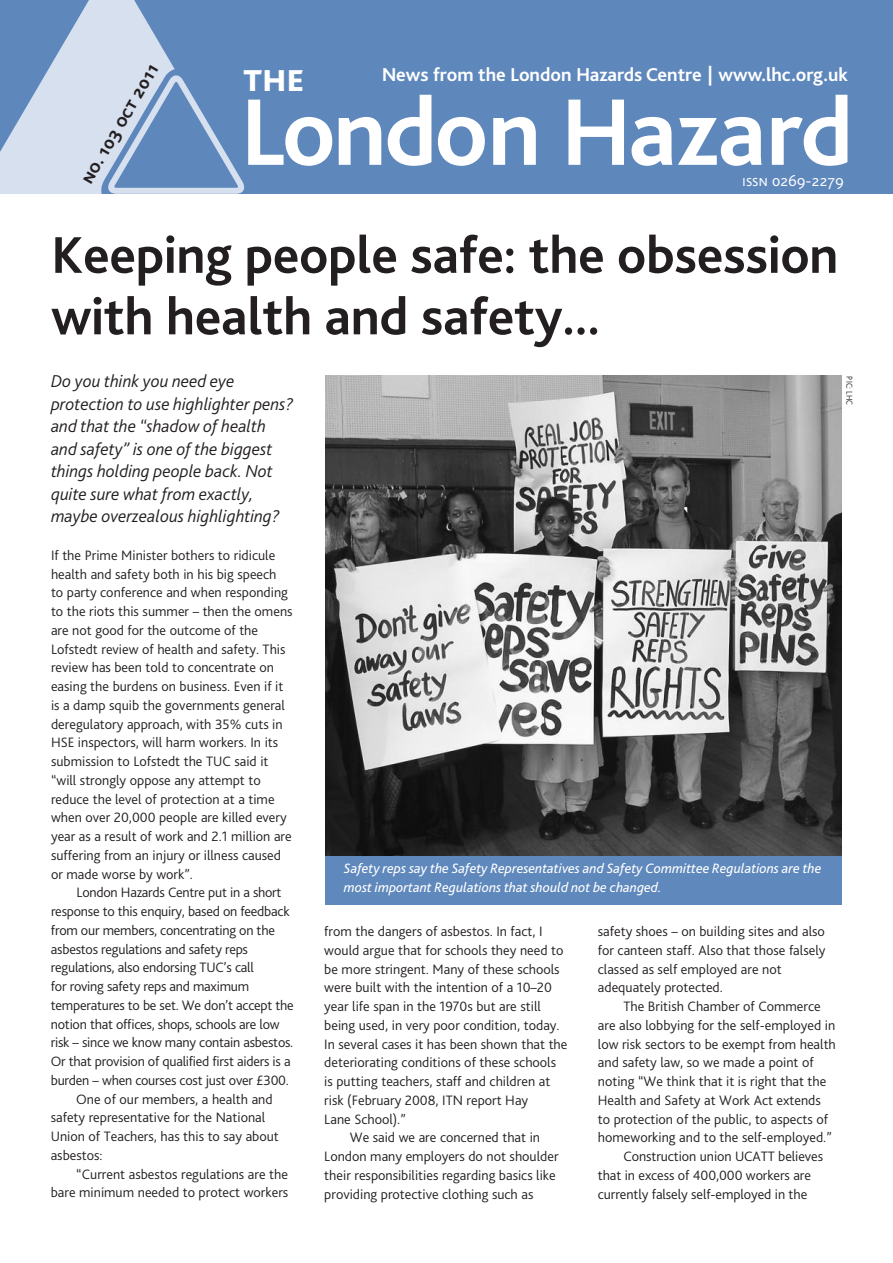
<style>
.page{position:relative;width:893px;height:1263px;background:#fff}
.page>*{position:absolute;margin:0;border:0;box-sizing:border-box;transform-origin:0 0}
.t1{font:700 99px "Bliss";letter-spacing:-.02em;color:#fff}
.t2{font:700 54px/61.5px "Bliss 2";letter-spacing:-.005em;color:#231f20}
.t3{font:700 42.9px "Bliss Caps";color:#fff}
.t4{font:700 19.5px "Bliss";color:#fff}
.t5{font:700 19.5px "Bliss Caps";color:#231f20}
.t6{font:italic 300 18px/22.5px "Bliss 2";color:#231f20}
.t7{font:300 16.5px "Bliss Caps";color:#fff}
.t8{font:300 14.25px/18.8px "Bliss 2";color:#231f20}
.t9{font:italic 14.25px/18.8px "Bliss 2";color:#fff}
.t10{font:300 9px "Bliss 2";letter-spacing:.01em;color:#231f20;scale:.88 1}
.s1{font-family:"Bliss Caps"}
</style>
<div class="page">
<div style="left:0;top:0;width:893px;height:194px;background:#5e87bc"></div>
<svg style="left:0;top:0;width:245px;height:194px"></svg>
<img style="left:325px;top:376px;width:517px;height:480px">
<div style="left:325px;top:856px;width:517px;height:49px;background:#5f88bc"></div>
<h3 class="t5" style="left:80px;top:179px;width:137px;rotate:-60deg">no. 103 oct 2011</h3>
<h3 class="t4" style="left:382px;top:68px;width:467px">News from the London Hazards Centre <span class="s1">|</span> www.lhc.org.uk</h3>
<h3 class="t3" style="left:243px;top:63px;width:63px">the</h3>
<h1 class="t1" style="left:242px;top:95px;width:613px">London Hazard</h1>
<p class="t7" style="left:742px;top:175px;width:103px">issn 0269-2279</p>
<h2 class="t2" style="left:51px;top:229px;width:789px">Keeping people safe: the obsession with health and safety...</h2>
<p class="t6" style="left:51px;top:372px;width:244px">Do you think you need eye protection to use highlighter pens? and that the “shadow of health and safety” is one of the biggest things holding people back. Not quite sure what from exactly, maybe overzealous highlighting?</p>
<p class="t8" style="left:51px;top:547px;width:243px">If the Prime Minister bothers to ridicule health and safety both in his big speech<br>to party conference and when responding to the riots this summer – then the omens are not good for the outcome of the Lofstedt review of health and safety. This review has been told to concentrate on easing the burdens on business. Even if it is a damp squib the governments general deregulatory approach, with 35% cuts in HSE inspectors, will harm workers. In its submission to Lofstedt the TUC said it “will strongly oppose any attempt to reduce the level of protection at a time when over 20,000 people are killed every year as a result of work and 2.1 million are suffering from an injury or illness caused or made worse by work”.</p>
<p class="t8" style="left:77px;top:885px;width:207px">London Hazards Centre put in a short</p>
<p class="t8" style="left:51px;top:903px;width:240px">response to this enquiry, based on feedback</p>
<p class="t8" style="left:51px;top:922px;width:225px">from our members, concentrating on the</p>
<p class="t8" style="left:51px;top:941px;width:199px">asbestos regulations and safety reps</p>
<p class="t8" style="left:51px;top:960px;width:204px">regulations, also endorsing TUC’s call</p>
<p class="t8" style="left:51px;top:978px;width:200px">for roving safety reps and maximum</p>
<p class="t8" style="left:51px;top:997px;width:244px">temperatures to be set. We don’t accept the</p>
<p class="t8" style="left:51px;top:1016px;width:230px">notion that offices, shops, schools are low</p>
<p class="t8" style="left:51px;top:1035px;width:244px">risk – since we know many contain asbestos.</p>
<p class="t8" style="left:51px;top:1053px;width:241px">Or that provision of qualified first aiders is a</p>
<p class="t8" style="left:51px;top:1072px;width:240px">burden – when courses cost just over £300.</p>
<p class="t8" style="left:76px;top:1091px;width:198px">One of our members, a health and</p>
<p class="t8" style="left:51px;top:1110px;width:216px">safety representative for the National</p>
<p class="t8" style="left:51px;top:1128px;width:230px">Union of Teachers, has this to say about</p>
<p class="t8" style="left:51px;top:1147px;width:53px">asbestos:</p>
<p class="t8" style="left:76px;top:1166px;width:213px">“Current asbestos regulations are the</p>
<p class="t8" style="left:51px;top:1185px;width:239px">bare minimum needed to protect workers</p>
<p class="t9" style="left:344px;top:860px;width:479px">Safety reps say the Safety Representatives and Safety Committee Regulations are the most important Regulations that should not be changed.</p>
<p class="t8" style="left:324px;top:923px;width:220px">from the dangers of asbestos. In fact, I</p>
<p class="t8" style="left:324px;top:942px;width:241px">would argue that for schools they need to</p>
<p class="t8" style="left:324px;top:961px;width:237px">be more stringent. Many of these schools</p>
<p class="t8" style="left:324px;top:980px;width:229px">were built with the intention of a 10–20</p>
<p class="t8" style="left:324px;top:998px;width:218px">year life span in the 1970s but are still</p>
<p class="t8" style="left:324px;top:1017px;width:237px">being used, in very poor condition, today.</p>
<p class="t8" style="left:324px;top:1036px;width:245px">In several cases it has been shown that the</p>
<p class="t8" style="left:324px;top:1055px;width:233px">deteriorating conditions of these schools</p>
<p class="t8" style="left:324px;top:1073px;width:227px">is putting teachers, staff and children at</p>
<p class="t8" style="left:324px;top:1092px;width:205px">risk (February 2008, ITN report Hay</p>
<p class="t8" style="left:324px;top:1111px;width:83px">Lane School).”</p>
<p class="t8" style="left:350px;top:1130px;width:192px">We said we are concerned that in</p>
<p class="t8" style="left:324px;top:1148px;width:236px">London many employers do not shoulder</p>
<p class="t8" style="left:324px;top:1167px;width:233px">their responsibilities regarding basics like</p>
<p class="t8" style="left:324px;top:1186px;width:211px">providing protective clothing such as</p>
<p class="t8" style="left:598px;top:923px;width:229px">safety shoes – on building sites and also for canteen staff. Also that those falsely classed as self employed are not adequately protected.</p>
<p class="t8" style="left:623px;top:998px;width:199px">The British Chamber of Commerce</p>
<p class="t8" style="left:598px;top:1017px;width:239px">are also lobbying for the self-employed in</p>
<p class="t8" style="left:598px;top:1036px;width:239px">low risk sectors to be exempt from health</p>
<p class="t8" style="left:598px;top:1055px;width:217px">and safety law, so we made a point of</p>
<p class="t8" style="left:598px;top:1073px;width:230px">noting “We think that it is right that the</p>
<p class="t8" style="left:598px;top:1092px;width:225px">Health and Safety at Work Act extends</p>
<p class="t8" style="left:598px;top:1111px;width:232px">to protection of the public, to aspects of</p>
<p class="t8" style="left:598px;top:1130px;width:235px">homeworking and to the self-employed.”</p>
<p class="t8" style="left:623px;top:1148px;width:201px">Construction union UCATT believes</p>
<p class="t8" style="left:598px;top:1167px;width:215px">that in excess of 400,000 workers are</p>
<p class="t8" style="left:598px;top:1186px;width:211px">currently falsely self-employed in the</p>
<p class="t10" style="left:853px;top:376px;width:34px;rotate:90deg">PIC: LHC</p>
</div>
